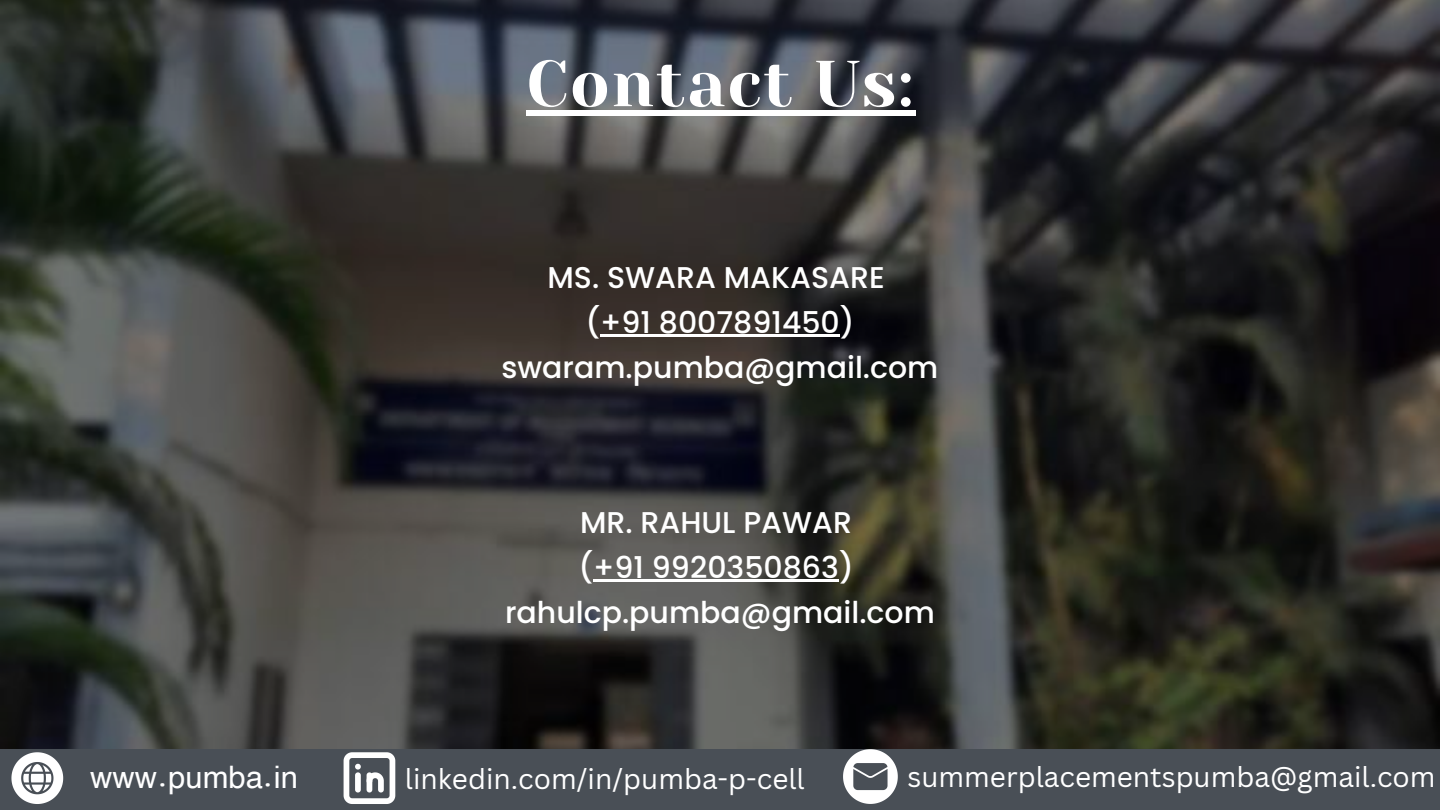
<style>
.page{position:relative;width:1440px;height:810px;background:#fff}
.page>*{position:absolute;margin:0;border:0;box-sizing:border-box;transform-origin:0 0}
.t1{font:64.7px "Yeseva One";letter-spacing:.025em;color:#fff}
.t2{font:31px "XM Yekan";color:#fff}
.t3{font:500 30px/45px "Poppins";color:#fff;text-align:center}
.t4{font:28px "Canva Sans";color:#fff}
</style>
<div class="page">
<img style="left:0;top:0;width:1440px;height:749px">
<div style="left:526px;top:110px;width:372px;height:6px;background:#fff"></div>
<div style="left:898px;top:110px;width:17px;height:6px;background:#fff"></div>
<hr style="left:600px;top:334px;width:240px;height:3px;background:#fff">
<div style="left:0;top:749px;width:1440px;height:61px;background:#494f56"></div>
<svg style="left:11px;top:752px;width:52px;height:52px"></svg>
<svg style="left:344px;top:752px;width:51px;height:52px"></svg>
<svg style="left:843px;top:749px;width:55px;height:55px"></svg>
<hr style="left:593px;top:579px;width:246px;height:3px;background:#fff">
<h1 class="t1" style="left:526px;top:47px;width:389px">Contact Us:</h1>
<p class="t3" style="left:501px;top:255px;width:439px">MS. SWARA MAKASARE<br>(+91 8007891450) swaram.pumba@gmail.com</p>
<p class="t3" style="left:505px;top:500px;width:431px">MR. RAHUL PAWAR<br>(+91 9920350863) rahulcp.pumba@gmail.com</p>
<p class="t2" style="left:90px;top:755px;width:209px">www.pumba.in</p>
<p class="t4" style="left:405px;top:759px;width:401px">linkedin.com/in/pumba-p-cell</p>
<p class="t4" style="left:908px;top:757px;width:530px">summerplacementspumba@gmail.com</p>
</div>
